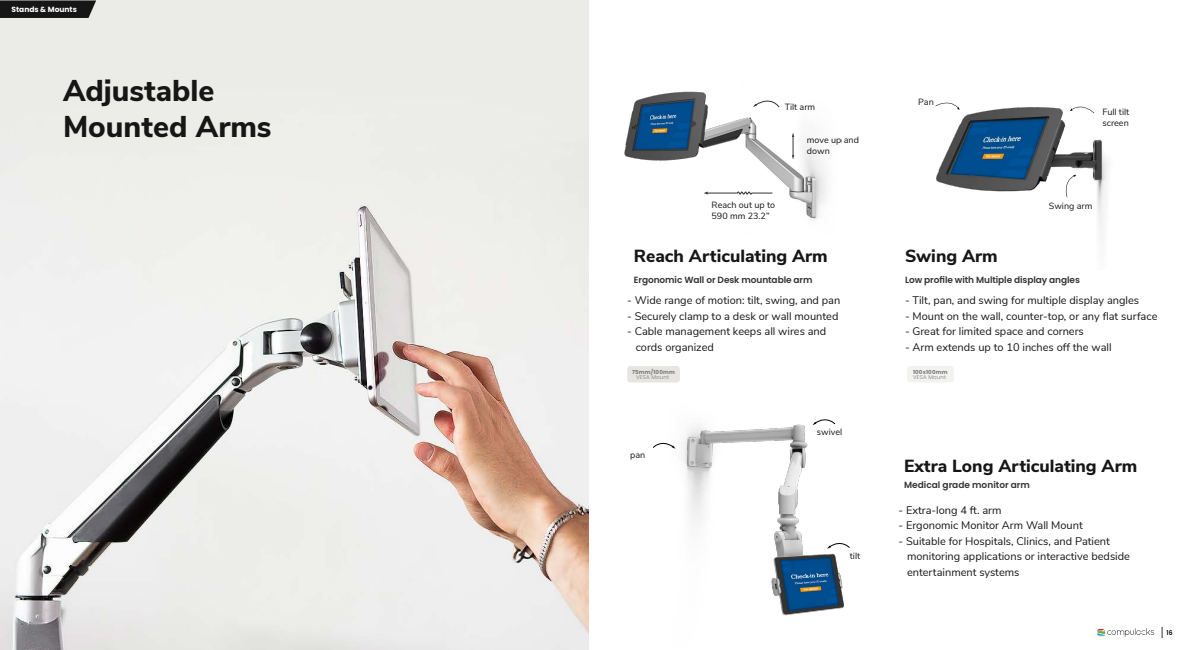
<style>
.page{position:relative;width:1191px;height:650px;background:#fff}
.page>*{position:absolute;margin:0;border:0;box-sizing:border-box;transform-origin:0 0}
.t1{font:800 30px/36px "Nunito Sans";color:#161616}
.t2{font:800 17.5px "Nunito Sans";color:#161616}
.t3{font:11px/15.5px "Nunito Sans";color:#161616}
.t4{font:600 9px "Poppins";letter-spacing:-.01em;color:#333}
.t5{font:9px/11px "Nunito Sans";color:#161616}
.t6{font:700 7.5px "Poppins";color:#fff}
.t7{font:600 6.6px "Poppins";color:#000;scale:.91 1}
.t8{font:700 5.5px "Poppins";letter-spacing:.025em;color:#7c7c7b}
.t9{font:300 5.5px "Poppins";letter-spacing:.025em;color:#7c7c7b}
</style>
<div class="page">
<img style="left:0;top:0;width:588px;height:650px">
<svg style="left:0;top:0;width:96px;height:18px"></svg>
<svg style="left:1097px;top:628px;width:57px;height:9px"></svg>
<img style="left:675px;top:423px;width:169px;height:193px">
<svg style="left:812px;top:419px;width:23px;height:6px"></svg>
<svg style="left:827px;top:539px;width:23px;height:10px"></svg>
<svg style="left:652px;top:442px;width:23px;height:7px"></svg>
<img style="left:588px;top:74px;width:238px;height:160px">
<svg style="left:753px;top:95px;width:26px;height:13px"></svg>
<svg style="left:703px;top:190px;width:70px;height:5px"></svg>
<svg style="left:792px;top:133px;width:2px;height:27px"></svg>
<img style="left:936px;top:107px;width:172px;height:123px">
<svg style="left:935px;top:102px;width:24px;height:8px"></svg>
<svg style="left:1070px;top:106px;width:24px;height:7px"></svg>
<svg style="left:1062px;top:175px;width:14px;height:22px"></svg>
<div style="left:627px;top:366px;width:53px;height:17px;background:#e6e5e1;border-radius:3px"></div>
<div style="left:907px;top:366px;width:47px;height:17px;background:#f2f2f0;border-radius:3px"></div>
<p class="t6" style="left:12px;top:5px;width:67px">Stands &amp; Mounts</p>
<h1 class="t1" style="left:63px;top:71px;width:210px">Adjustable<br>Mounted Arms</h1>
<p class="t5" style="left:784px;top:101px;width:32px">Tilt arm</p>
<p class="t5" style="left:807px;top:134px;width:53px">move up and down</p>
<p class="t5" style="left:711px;top:199px;width:65px">Reach out up to<br>590 mm 23.2”</p>
<h2 class="t2" style="left:634px;top:243px;width:195px">Reach Articulating Arm</h2>
<p class="t4" style="left:634px;top:275px;width:180px">Ergonomic Wall or Desk mountable arm</p>
<p class="t3" style="left:627px;top:292px;width:215px">- Wide range of motion: tilt, swing, and pan</p>
<p class="t3" style="left:627px;top:308px;width:213px">- Securely clamp to a desk or wall mounted</p>
<p class="t3" style="left:635px;top:323px;width:192px;text-indent:-9px">- Cable management keeps all wires and cords organized</p>
<p class="t8" style="left:632px;top:369px;width:44px">75mm/100mm</p>
<p class="t9" style="left:636px;top:374px;width:34px">VESA Mount</p>
<p class="t5" style="left:630px;top:449px;width:17px">pan</p>
<p class="t5" style="left:817px;top:425px;width:27px">swivel</p>
<p class="t5" style="left:850px;top:550px;width:12px">tilt</p>
<p class="t5" style="left:918px;top:96px;width:17px">Pan</p>
<p class="t5" style="left:1102px;top:106px;width:28px">Full tilt screen</p>
<p class="t5" style="left:1049px;top:200px;width:45px">Swing arm</p>
<h2 class="t2" style="left:905px;top:243px;width:94px">Swing Arm</h2>
<p class="t3" style="left:905px;top:292px;width:236px">- Tilt, pan, and swing for multiple display angles</p>
<p class="t3" style="left:905px;top:308px;width:254px">- Mount on the wall, counter-top, or any flat surface</p>
<p class="t3" style="left:905px;top:323px;width:180px">- Great for limited space and corners</p>
<p class="t3" style="left:905px;top:339px;width:208px">- Arm extends up to 10 inches off the wall</p>
<p class="t4" style="left:905px;top:275px;width:176px">Low profile with Multiple display angles</p>
<p class="t8" style="left:913px;top:369px;width:36px">100x100mm</p>
<p class="t9" style="left:913px;top:374px;width:34px">VESA Mount</p>
<h2 class="t2" style="left:904px;top:453px;width:235px">Extra Long Articulating Arm</h2>
<p class="t4" style="left:904px;top:480px;width:127px">Medical grade monitor arm</p>
<p class="t3" style="left:898px;top:502px;width:105px">- Extra-long 4 ft. arm</p>
<p class="t3" style="left:898px;top:517px;width:186px">- Ergonomic Monitor Arm Wall Mount</p>
<p class="t3" style="left:907px;top:533px;width:224px;text-indent:-9px">- Suitable for Hospitals, Clinics, and Patient monitoring applications or interactive bedside entertainment systems</p>
<p class="t7" style="left:1166px;top:628px;width:8px">16</p>
</div>
